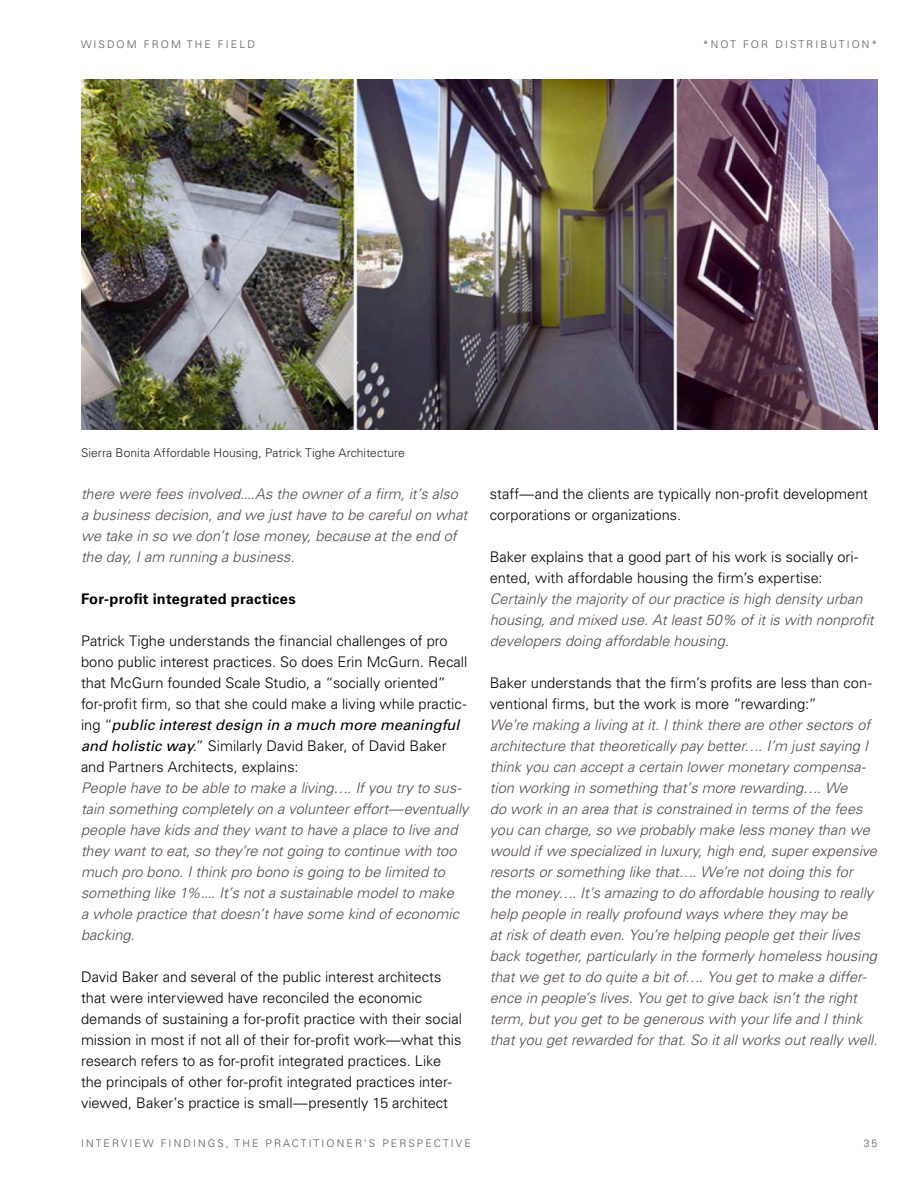
<style>
.page{position:relative;width:918px;height:1188px;background:#fff}
.page>*{position:absolute;margin:0;border:0;box-sizing:border-box;transform-origin:0 0}
.BL_Grid{font:italic 300 14.7px/21px "Univers LT Std";color:#524a47}
.BL_Grid-2{font:300 14.7px/21px "Univers LT Std";color:#000}
.BL_Grid-3{font:700 14.7px "Univers LT Std";letter-spacing:.015em;color:#000}
.BL_Grid-4{font:300 12px "Univers LT Std";letter-spacing:.01em;color:#231f20}
.t1{font:300 10.5px "Univers LT Std";letter-spacing:.2em;color:#57585a}
.s1{font-weight:400;font-style:italic}
</style>
<div class="page">
<img style="left:81px;top:79px;width:797px;height:351px">
<p class="t1" style="left:81px;top:38px;width:175px">WISDOM FROM THE FIELD</p>
<p class="t1" style="left:703px;top:38px;width:176px">*NOT FOR DISTRIBUTION*</p>
<p class="BL_Grid-4" style="left:81px;top:446px;width:325px">Sierra Bonita Affordable Housing, Patrick Tighe Architecture</p>
<p class="BL_Grid" style="left:81px;top:484px;width:388px">there were fees involved....As the owner of a firm, it’s also a business decision, and we just have to be careful on what we take in so we don’t lose money, because at the end of the day, I am running a business.</p>
<p class="BL_Grid-3" style="left:81px;top:591px;width:216px">For-profit integrated practices</p>
<p class="BL_Grid-2" style="left:81px;top:631px;width:388px">Patrick Tighe understands the financial challenges of pro bono public interest practices. So does Erin McGurn. Recall that McGurn founded Scale Studio, a “socially oriented” for-profit firm, so that she could make a living while practic&shy;ing “<span class="s1">public interest design in a much more meaningful and holistic way</span>.” Similarly David Baker, of David Baker and Partners Architects, explains:</p>
<p class="BL_Grid" style="left:81px;top:778px;width:389px">People have to be able to make a living…. If you try to sus&shy;tain something completely on a volunteer effort—eventually people have kids and they want to have a place to live and they want to eat, so they’re not going to continue with too much pro bono. I think pro bono is going to be limited to something like 1%.... It’s not a sustainable model to make<br>a whole practice that doesn’t have some kind of economic backing.</p>
<p class="BL_Grid-2" style="left:81px;top:967px;width:383px">David Baker and several of the public interest architects that were interviewed have reconciled the economic demands of sustaining a for-profit practice with their social mission in most if not all of their for-profit work—what this research refers to as for-profit integrated practices. Like the principals of other for-profit integrated practices inter&shy;viewed, Baker’s practice is small—presently 15 architect</p>
<p class="t1" style="left:81px;top:1137px;width:391px">INTERVIEW FINDINGS, THE PRACTITIONER’S PERSPECTIVE</p>
<p class="BL_Grid-2" style="left:490px;top:484px;width:380px">staff—and the clients are typically non-profit development corporations or organizations.</p>
<p class="BL_Grid-2" style="left:490px;top:547px;width:370px">Baker explains that a good part of his work is socially ori&shy;ented, with affordable housing the firm’s expertise:</p>
<p class="BL_Grid" style="left:490px;top:589px;width:386px">Certainly the majority of our practice is high density urban housing, and mixed use. At least 50% of it is with nonprofit developers doing affordable housing.</p>
<p class="BL_Grid-2" style="left:490px;top:673px;width:384px">Baker understands that the firm’s profits are less than con&shy;ventional firms, but the work is more “rewarding:”</p>
<p class="BL_Grid" style="left:490px;top:715px;width:389px">We’re making a living at it. I think there are other sectors of architecture that theoretically pay better…. I’m just saying I think you can accept a certain lower monetary compensa&shy;tion working in something that’s more rewarding…. We<br>do work in an area that is constrained in terms of the fees you can charge, so we probably make less money than we would if we specialized in luxury, high end, super expensive resorts or something like that…. We’re not doing this for<br>the money…. It’s amazing to do affordable housing to really help people in really profound ways where they may be<br>at risk of death even. You’re helping people get their lives back together, particularly in the formerly homeless housing that we get to do quite a bit of…. You get to make a differ&shy;ence in people’s lives. You get to give back isn’t the right term, but you get to be generous with your life and I think that you get rewarded for that. So it all works out really well.</p>
<p class="t1" style="left:864px;top:1137px;width:15px">35</p>
</div>
